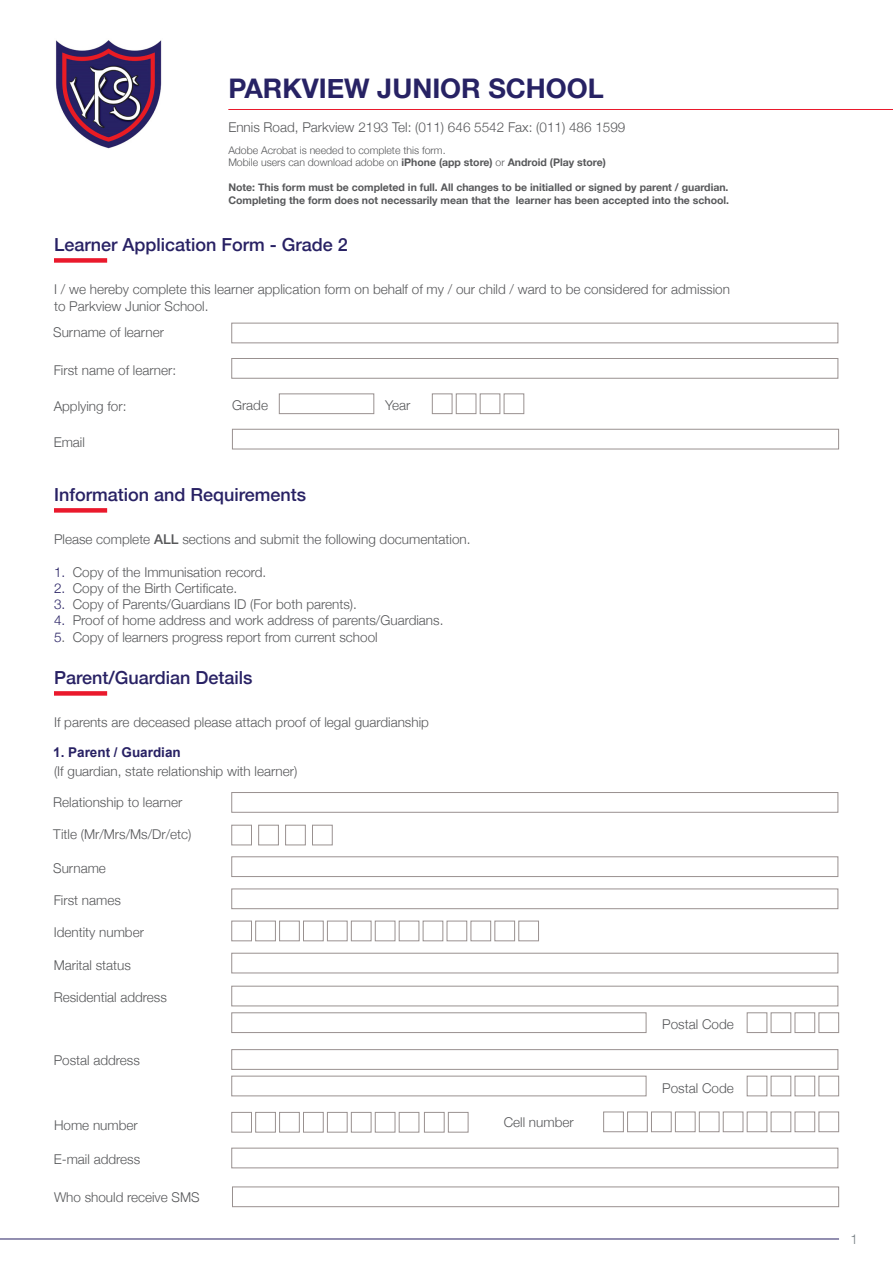
<style>
.page{position:relative;width:893px;height:1263px;background:#fff}
.page>*{position:absolute;margin:0;border:0;box-sizing:border-box;transform-origin:0 0}
.t1{font:700 27px "Helvetica Neue";color:#272264}
.t2{font:500 18px "Helvetica Neue";color:#282164}
.t3{font:300 13.5px/16.2px "Helvetica Neue";color:#57585a}
.t4{font:700 13.5px "Arial";color:#282164}
.t5{font:300 13.5px "Helvetica";color:#7a8287}
.t6{font:700 10.5px/12.6px "Helvetica Neue";color:#57585a}
.t7{font:300 10.5px "Helvetica Neue";color:#57585a}
.s1{font-weight:300}
.s2{font-weight:500}
.s3{color:#282164}
</style>
<div class="page">
<hr style="left:0;top:1238px;width:839px;height:1px;background:#282164">
<div style="left:54px;top:258px;width:53px;height:5px;background:#ea192c"></div>
<div style="left:54px;top:508px;width:53px;height:5px;background:#ea192c"></div>
<div style="left:54px;top:691px;width:53px;height:5px;background:#ea192c"></div>
<div style="left:231px;top:323px;width:607px;height:20px;border:1px solid #999190"></div>
<div style="left:232px;top:1186px;width:607px;height:21px;border:1px solid #999190"></div>
<div style="left:231px;top:358px;width:607px;height:21px;border:1px solid #999190"></div>
<div style="left:279px;top:393px;width:95px;height:21px;border:1px solid #999190"></div>
<div style="left:432px;top:393px;width:20px;height:21px;border:1px solid #999190"></div>
<div style="left:456px;top:393px;width:20px;height:21px;border:1px solid #999190"></div>
<div style="left:480px;top:393px;width:20px;height:21px;border:1px solid #999190"></div>
<div style="left:504px;top:393px;width:20px;height:21px;border:1px solid #999190"></div>
<div style="left:232px;top:429px;width:607px;height:20px;border:1px solid #999190"></div>
<div style="left:231px;top:856px;width:607px;height:21px;border:1px solid #999190"></div>
<div style="left:231px;top:792px;width:607px;height:21px;border:1px solid #999190"></div>
<div style="left:231px;top:888px;width:607px;height:21px;border:1px solid #999190"></div>
<div style="left:231px;top:921px;width:21px;height:20px;border:1px solid #999190"></div>
<div style="left:255px;top:921px;width:21px;height:20px;border:1px solid #999190"></div>
<div style="left:279px;top:921px;width:21px;height:20px;border:1px solid #999190"></div>
<div style="left:303px;top:921px;width:21px;height:20px;border:1px solid #999190"></div>
<div style="left:327px;top:921px;width:21px;height:20px;border:1px solid #999190"></div>
<div style="left:351px;top:921px;width:20px;height:20px;border:1px solid #999190"></div>
<div style="left:375px;top:921px;width:20px;height:20px;border:1px solid #999190"></div>
<div style="left:399px;top:921px;width:20px;height:20px;border:1px solid #999190"></div>
<div style="left:423px;top:921px;width:20px;height:20px;border:1px solid #999190"></div>
<div style="left:447px;top:921px;width:20px;height:20px;border:1px solid #999190"></div>
<div style="left:471px;top:921px;width:20px;height:20px;border:1px solid #999190"></div>
<div style="left:494px;top:921px;width:21px;height:20px;border:1px solid #999190"></div>
<div style="left:518px;top:921px;width:21px;height:20px;border:1px solid #999190"></div>
<div style="left:231px;top:825px;width:21px;height:20px;border:1px solid #999190"></div>
<div style="left:258px;top:825px;width:21px;height:20px;border:1px solid #999190"></div>
<div style="left:285px;top:825px;width:21px;height:20px;border:1px solid #999190"></div>
<div style="left:312px;top:825px;width:21px;height:20px;border:1px solid #999190"></div>
<div style="left:231px;top:953px;width:607px;height:20px;border:1px solid #999190"></div>
<div style="left:231px;top:986px;width:607px;height:20px;border:1px solid #999190"></div>
<div style="left:231px;top:1049px;width:607px;height:21px;border:1px solid #999190"></div>
<div style="left:231px;top:1148px;width:607px;height:20px;border:1px solid #999190"></div>
<div style="left:231px;top:1012px;width:415px;height:21px;border:1px solid #999190"></div>
<div style="left:231px;top:1076px;width:415px;height:20px;border:1px solid #999190"></div>
<div style="left:747px;top:1012px;width:20px;height:21px;border:1px solid #999190"></div>
<div style="left:747px;top:1076px;width:20px;height:20px;border:1px solid #999190"></div>
<div style="left:771px;top:1012px;width:20px;height:21px;border:1px solid #999190"></div>
<div style="left:771px;top:1076px;width:20px;height:20px;border:1px solid #999190"></div>
<div style="left:795px;top:1012px;width:20px;height:21px;border:1px solid #999190"></div>
<div style="left:795px;top:1076px;width:20px;height:20px;border:1px solid #999190"></div>
<div style="left:818px;top:1012px;width:21px;height:21px;border:1px solid #999190"></div>
<div style="left:818px;top:1076px;width:21px;height:20px;border:1px solid #999190"></div>
<div style="left:231px;top:1112px;width:21px;height:20px;border:1px solid #999190"></div>
<div style="left:255px;top:1112px;width:21px;height:20px;border:1px solid #999190"></div>
<div style="left:279px;top:1112px;width:21px;height:20px;border:1px solid #999190"></div>
<div style="left:303px;top:1112px;width:21px;height:20px;border:1px solid #999190"></div>
<div style="left:327px;top:1112px;width:21px;height:20px;border:1px solid #999190"></div>
<div style="left:351px;top:1112px;width:20px;height:20px;border:1px solid #999190"></div>
<div style="left:375px;top:1112px;width:20px;height:20px;border:1px solid #999190"></div>
<div style="left:399px;top:1112px;width:20px;height:20px;border:1px solid #999190"></div>
<div style="left:424px;top:1112px;width:21px;height:20px;border:1px solid #999190"></div>
<div style="left:448px;top:1112px;width:20px;height:20px;border:1px solid #999190"></div>
<div style="left:603px;top:1111px;width:21px;height:21px;border:1px solid #999190"></div>
<div style="left:627px;top:1111px;width:21px;height:21px;border:1px solid #999190"></div>
<div style="left:651px;top:1111px;width:21px;height:21px;border:1px solid #999190"></div>
<div style="left:675px;top:1111px;width:20px;height:21px;border:1px solid #999190"></div>
<div style="left:699px;top:1111px;width:20px;height:21px;border:1px solid #999190"></div>
<div style="left:723px;top:1111px;width:20px;height:21px;border:1px solid #999190"></div>
<div style="left:747px;top:1111px;width:20px;height:21px;border:1px solid #999190"></div>
<div style="left:771px;top:1111px;width:20px;height:21px;border:1px solid #999190"></div>
<div style="left:795px;top:1111px;width:20px;height:21px;border:1px solid #999190"></div>
<div style="left:818px;top:1111px;width:21px;height:21px;border:1px solid #999190"></div>
<hr style="left:228px;top:109px;width:665px;height:1px;background:#ea192c">
<img style="left:56px;top:40px;width:106px;height:109px">
<p class="t1" style="left:228px;top:67px;width:377px">PARKVIEW JUNIOR SCHOOL</p>
<p class="t3" style="left:228px;top:118px;width:398px">Ennis Road, Parkview 2193 Tel: (011) 646 5542 Fax: (011) 486 1599</p>
<p class="t7" style="left:228px;top:141px;width:219px">Adobe Acrobat is needed to complete this form.</p>
<p class="t6" style="left:228px;top:156px;width:379px"><span class="s1">Mobile users can download adobe on</span> iPhone (app store) <span class="s1">or</span> Android (Play store)</p>
<p class="t6" style="left:228px;top:182px;width:502px">Note: This form must be completed in full. All changes to be initialled or signed by parent / guardian.<br>Completing the form does not necessarily mean that the learner has been accepted into the school.</p>
<p class="t2" style="left:54px;top:231px;width:295px">Learner Application Form - Grade 2</p>
<p class="t3" style="left:54px;top:280px;width:677px">I / we hereby complete this learner application form on behalf of my / our child / ward to be considered for admission to Parkview Junior School.</p>
<p class="t3" style="left:53px;top:323px;width:112px">Surname of learner</p>
<p class="t3" style="left:54px;top:361px;width:124px">First name of learner:</p>
<p class="t3" style="left:54px;top:397px;width:74px">Applying for:</p>
<p class="t3" style="left:54px;top:433px;width:33px">Email</p>
<p class="t3" style="left:232px;top:396px;width:38px">Grade</p>
<p class="t3" style="left:385px;top:396px;width:27px">Year</p>
<p class="t2" style="left:54px;top:480px;width:254px">Information and Requirements</p>
<p class="t3" style="left:54px;top:530px;width:418px">Please complete <span class="s2">ALL</span> sections and submit the following documentation.</p>
<p class="t3" style="left:54px;top:563px;width:214px"><span class="s3">1.</span> Copy of the Immunisation record.</p>
<p class="t3" style="left:54px;top:579px;width:185px"><span class="s3">2.</span> Copy of the Birth Certificate.</p>
<p class="t3" style="left:54px;top:595px;width:304px"><span class="s3">3.</span> Copy of Parents/Guardians ID (For both parents).</p>
<p class="t3" style="left:54px;top:611px;width:391px"><span class="s3">4.</span> Proof of home address and work address of parents/Guardians.</p>
<p class="t3" style="left:54px;top:628px;width:325px"><span class="s3">5</span>. Copy of learners progress report from current school</p>
<p class="t2" style="left:54px;top:663px;width:200px">Parent/Guardian Details</p>
<p class="t3" style="left:54px;top:713px;width:376px">If parents are deceased please attach proof of legal guardianship</p>
<p class="t3" style="left:54px;top:762px;width:245px">(If guardian, state relationship with learner)</p>
<p class="t4" style="left:53px;top:743px;width:129px">1. Parent / Guardian</p>
<p class="t3" style="left:53px;top:793px;width:131px">Relationship to learner</p>
<p class="t3" style="left:53px;top:825px;width:140px">Title (Mr/Mrs/Ms/Dr/etc)</p>
<p class="t3" style="left:53px;top:859px;width:54px">Surname</p>
<p class="t3" style="left:54px;top:891px;width:69px">First names</p>
<p class="t3" style="left:54px;top:923px;width:92px">Identity number</p>
<p class="t3" style="left:54px;top:956px;width:79px">Marital status</p>
<p class="t3" style="left:54px;top:988px;width:115px">Residential address</p>
<p class="t3" style="left:54px;top:1051px;width:88px">Postal address</p>
<p class="t3" style="left:54px;top:1115px;width:85px">Home number</p>
<p class="t3" style="left:504px;top:1113px;width:72px">Cell number</p>
<p class="t3" style="left:54px;top:1150px;width:88px">E-mail address</p>
<p class="t3" style="left:54px;top:1188px;width:147px">Who should receive SMS</p>
<p class="t3" style="left:662px;top:1015px;width:73px">Postal Code</p>
<p class="t3" style="left:662px;top:1079px;width:73px">Postal Code</p>
<p class="t5" style="left:850px;top:1228px;width:9px">1</p>
</div>
